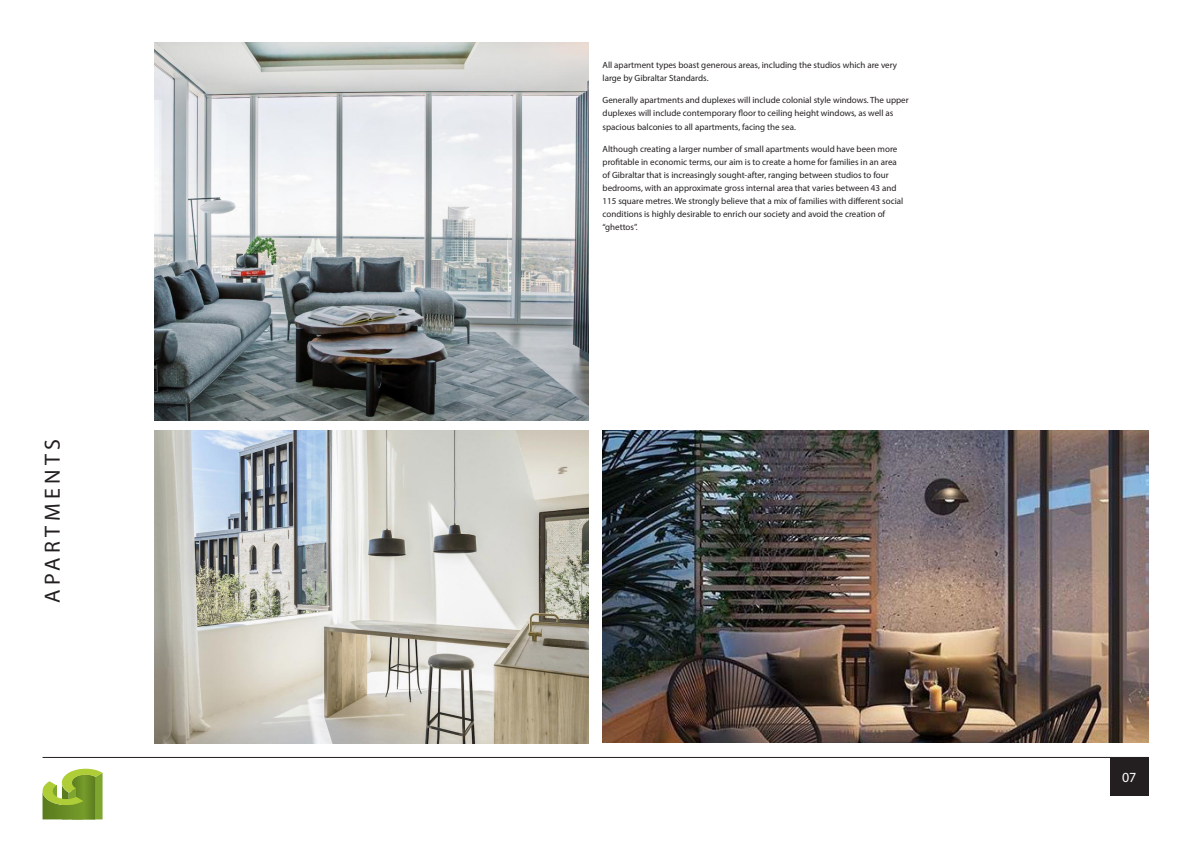
<style>
.page{position:relative;width:1191px;height:842px;background:#fff}
.page>*{position:absolute;margin:0;border:0;box-sizing:border-box;transform-origin:0 0}
.t1{font:22px "Myriad Pro";letter-spacing:.2em;color:#231f20}
.t2{font:14px "Myriad Pro";color:#fff}
.t3{font:9px/13px "Myriad Pro";color:#231f20}
</style>
<div class="page">
<hr style="left:43px;top:757px;width:1105px;height:1px;background:#231f20">
<div style="left:1110px;top:757px;width:38px;height:39px;background:#231f20"></div>
<svg style="left:43px;top:768px;width:60px;height:51px"></svg>
<img style="left:154px;top:43px;width:434px;height:378px">
<img style="left:154px;top:431px;width:434px;height:312px">
<img style="left:602px;top:431px;width:546px;height:312px">
<p class="t1" style="left:39px;top:603px;width:165px;rotate:-90deg">APARTMENTS</p>
<p class="t3" style="left:602px;top:59px;width:296px">All apartment types boast generous areas, including the studios which are very large by Gibraltar Standards.</p>
<p class="t3" style="left:602px;top:93px;width:307px">Generally apartments and duplexes will include colonial style windows. The upper duplexes will include contemporary floor to ceiling height windows, as well as</p>
<p class="t3" style="left:602px;top:120px;width:195px">spacious balconies to all apartments, facing the sea.</p>
<p class="t3" style="left:602px;top:142px;width:302px">Although creating a larger number of small apartments would have been more profitable in economic terms, our aim is to create a home for families in an area of Gibraltar that is increasingly sought-after, ranging between studios to four bedrooms, with an approximate gross internal area that varies between 43 and 115 square metres. We strongly believe that a mix of families with different social conditions is highly desirable to enrich our society and avoid the creation of “ghettos”.</p>
<h2 class="t2" style="left:1122px;top:768px;width:16px">07</h2>
</div>
